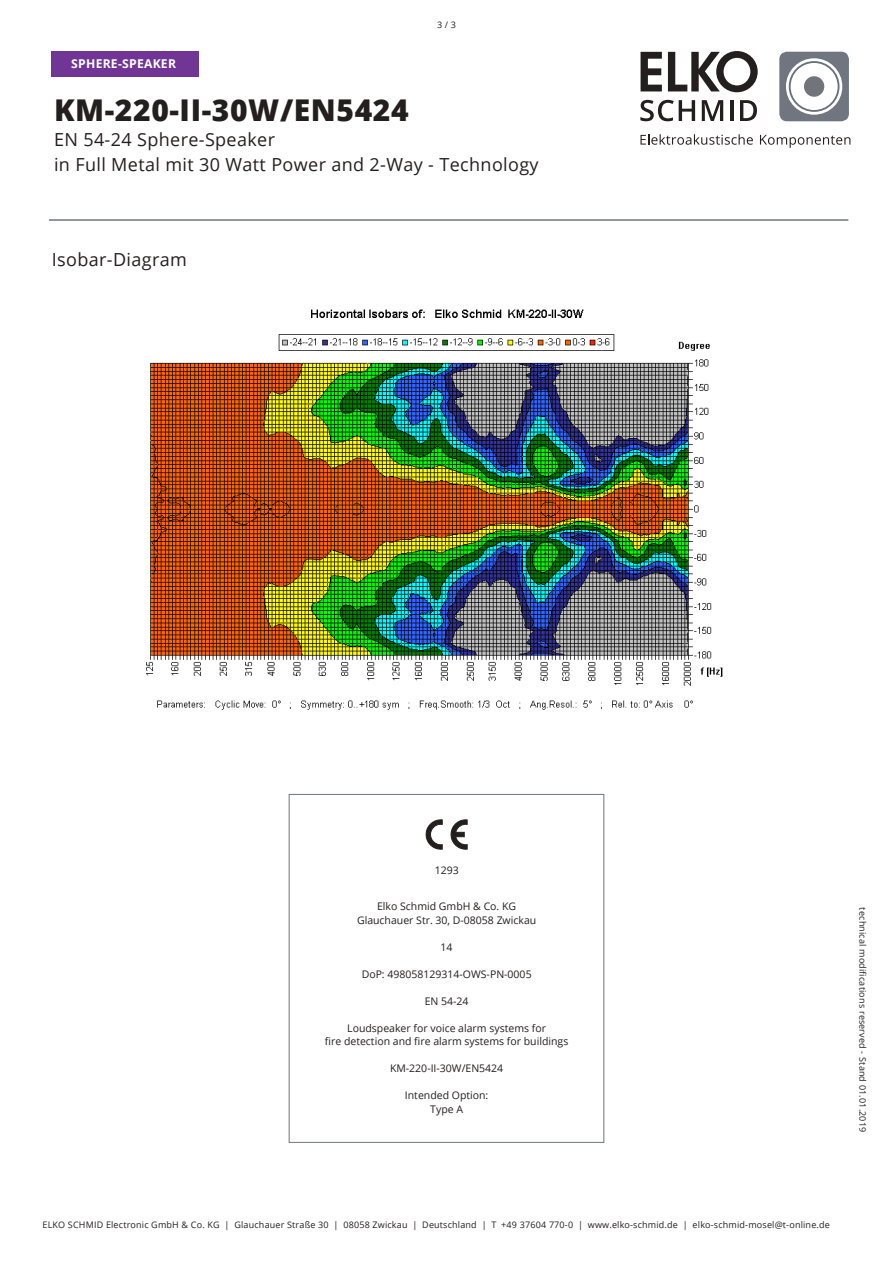
<style>
.page{position:relative;width:893px;height:1263px;background:#fff}
.page>*{position:absolute;margin:0;border:0;box-sizing:border-box;transform-origin:0 0}
.t1{font:800 30px "Open Sans";letter-spacing:.02em;color:#241f1f}
.t2{font:18px/24.6px "Open Sans";letter-spacing:.02em;color:#241f1f}
.t3{font:700 12.15px "Open Sans";letter-spacing:.02em;color:#fff}
.t4{font:10.5px/13.5px "Open Sans";color:#241f1f;text-align:center}
.t5{font:9px "Open Sans";letter-spacing:.02em;color:#241f1f}
</style>
<div class="page">
<svg style="left:641px;top:51px;width:117px;height:41px"></svg>
<svg style="left:779px;top:52px;width:70px;height:69px"></svg>
<div style="left:804px;top:76px;width:20px;height:21px;background:#71757b;border-radius:50%"></div>
<svg style="left:640px;top:134px;width:113px;height:11px"></svg>
<svg style="left:760px;top:135px;width:90px;height:13px"></svg>
<svg style="left:640px;top:100px;width:55px;height:21px"></svg>
<svg style="left:702px;top:100px;width:21px;height:21px"></svg>
<hr style="left:730px;top:100px;width:3px;height:21px;background:#241f1f">
<svg style="left:740px;top:100px;width:17px;height:21px"></svg>
<hr style="left:49px;top:219px;width:799px;height:2px;background:#71757f">
<div style="left:289px;top:794px;width:315px;height:349px;border:1px solid #71757f"></div>
<svg style="left:425px;top:820px;width:17px;height:30px"></svg>
<svg style="left:450px;top:819px;width:17px;height:30px"></svg>
<img style="left:146px;top:309px;width:577px;height:401px">
<div style="left:51px;top:51px;width:148px;height:26px;background:#713695"></div>
<p class="t3" style="left:71px;top:55px;width:106px">SPHERE-SPEAKER</p>
<p class="t5" style="left:437px;top:19px;width:20px">3 / 3</p>
<h1 class="t1" style="left:54px;top:88px;width:356px">KM-220-II-30W/EN5424</h1>
<h2 class="t2" style="left:54px;top:127px;width:486px">EN 54-24 Sphere-Speaker<br>in Full Metal mit 30 Watt Power and 2-Way - Technology</h2>
<h2 class="t2" style="left:52px;top:246px;width:136px">Isobar-Diagram</h2>
<p class="t4" style="left:435px;top:863px;width:26px">1293</p>
<p class="t4" style="left:357px;top:899px;width:181px">Elko Schmid GmbH &amp; Co. KG<br>Glauchauer Str. 30, D-08058 Zwickau</p>
<p class="t4" style="left:441px;top:940px;width:14px">14</p>
<p class="t4" style="left:362px;top:967px;width:171px">DoP: 498058129314-OWS-PN-0005</p>
<p class="t4" style="left:425px;top:994px;width:45px">EN 54-24</p>
<p class="t4" style="left:325px;top:1021px;width:245px">Loudspeaker for voice alarm systems for<br>fire detection and fire alarm systems for buildings</p>
<p class="t4" style="left:390px;top:1061px;width:115px">KM-220-II-30W/EN5424</p>
<p class="t4" style="left:405px;top:1088px;width:85px">Intended Option:<br>Type A</p>
<p class="t5" style="left:869px;top:907px;width:226px;rotate:90deg">technical modifications reserved - Stand 01.01.2019</p>
<p class="t5" style="left:42px;top:1219px;width:789px">ELKO SCHMID Electronic GmbH &amp; Co. KG | Glauchauer Straße 30 | 08058 Zwickau | Deutschland | T +49 37604 770-0 | www.elko-schmid.de | elko-schmid-mosel@t-online.de</p>
</div>
